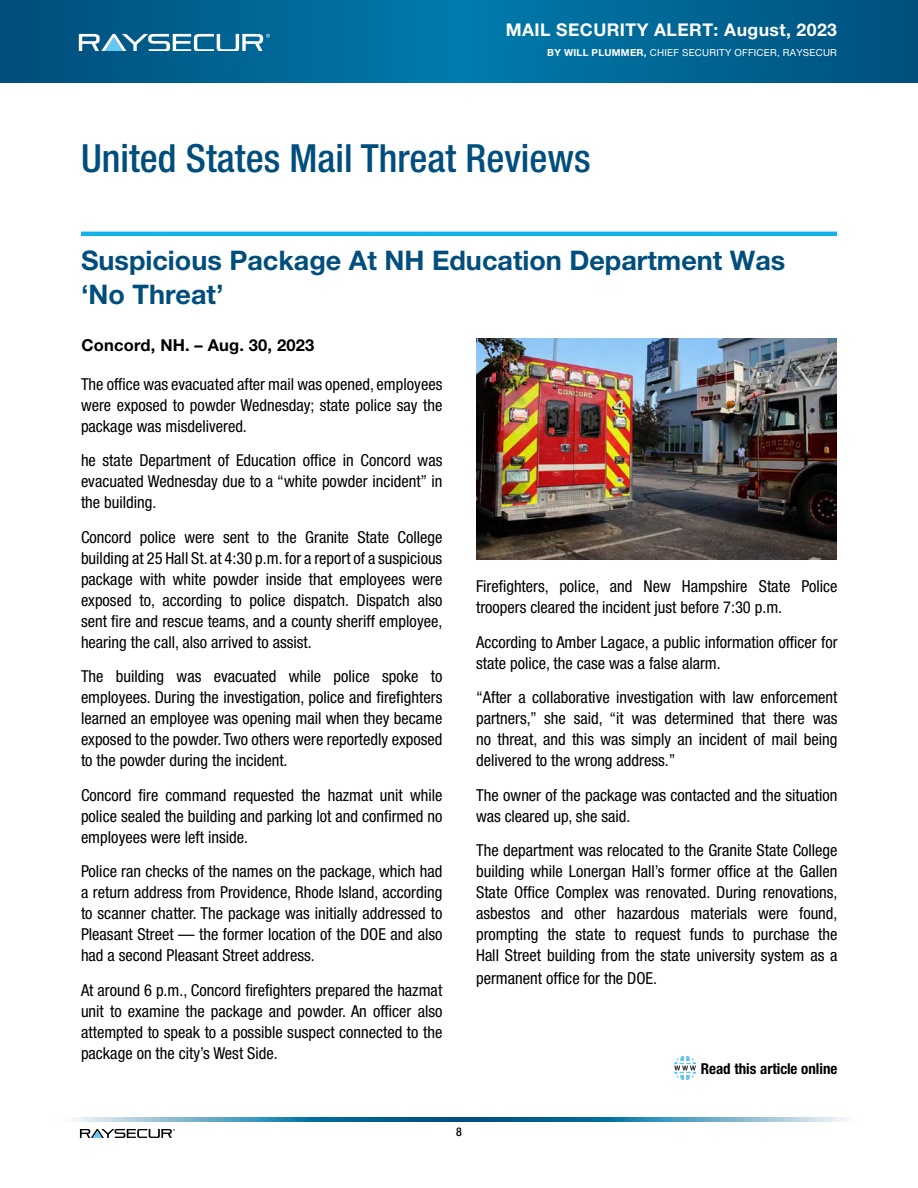
<style>
.page{position:relative;width:918px;height:1188px;background:#fff}
.page>*{position:absolute;margin:0;border:0;box-sizing:border-box;transform-origin:0 0}
.t1{font:500 condensed 38.85px "Helvetica Neue LT Pro";color:#004e7d}
.t2{font:700 27px/34.5px "Helvetica Neue LT Pro";color:#004e7d}
.t3{font:700 17.55px "Helvetica Neue LT Pro";letter-spacing:.025em;color:#fff}
.t4{font:condensed 16.5px/21px "Helvetica Neue LT Pro";color:#000;text-align:justify}
.t5{font:700 16.5px "Helvetica Neue LT Pro";letter-spacing:.01em;color:#000}
.t6{font:700 condensed 15px "Helvetica Neue LT Pro";color:#000}
.t7{font:500 condensed 12px "Helvetica Neue LT Pro";color:#000}
.t8{font:9.75px "Helvetica Neue LT Pro";letter-spacing:.025em;color:#fff}
.s1{font-weight:700}
</style>
<div class="page">
<svg style="left:459px;top:1118px;width:387px;height:3px"></svg>
<svg style="left:73px;top:1118px;width:386px;height:3px"></svg>
<svg style="left:80px;top:1129px;width:95px;height:9px"></svg>
<svg style="left:0;top:0;width:918px;height:82px;background:#006493"></svg>
<svg style="left:79px;top:34px;width:191px;height:17px"></svg>
<svg style="left:674px;top:1056px;width:22px;height:24px"></svg>
<hr style="left:81px;top:232px;width:756px;height:4px;background:#14b1e7">
<img style="left:476px;top:339px;width:361px;height:221px">
<p class="t3" style="left:506px;top:19px;width:333px">MAIL SECURITY ALERT: August, 2023</p>
<p class="t8" style="left:547px;top:46px;width:291px"><span class="s1">BY WILL PLUMMER,</span> CHIEF SECURITY OFFICER, RAYSECUR</p>
<h1 class="t1" style="left:81px;top:135px;width:511px">United States Mail Threat Reviews</h1>
<h2 class="t2" style="left:81px;top:242px;width:706px">Suspicious Package At NH Education Department Was ‘No Threat’</h2>
<p class="t5" style="left:82px;top:335px;width:234px">Concord, NH. – Aug. 30, 2023</p>
<p class="t4" style="left:81px;top:373px;width:363px">The office was evacuated after mail was opened, employees were exposed to powder Wednesday; state police say the package was misdelivered.</p>
<p class="t4" style="left:81px;top:450px;width:363px">he state Department of Education office in Concord was evacuated Wednesday due to a “white powder incident” in the building.</p>
<p class="t4" style="left:81px;top:526px;width:363px">Concord police were sent to the Granite State College building at 25 Hall St. at 4:30 p.m. for a report of a suspicious package with white powder inside that employees were exposed to, according to police dispatch. Dispatch also sent fire and rescue teams, and a county sheriff employee, hearing the call, also arrived to assist.</p>
<p class="t4" style="left:81px;top:666px;width:363px">The building was evacuated while police spoke to employees. During the investigation, police and firefighters learned an employee was opening mail when they became exposed to the powder. Two others were reportedly exposed to the powder during the incident.</p>
<p class="t4" style="left:81px;top:784px;width:363px">Concord fire command requested the hazmat unit while police sealed the building and parking lot and confirmed no employees were left inside.</p>
<p class="t4" style="left:81px;top:861px;width:363px">Police ran checks of the names on the package, which had a return address from Providence, Rhode Island, according to scanner chatter. The package was initially addressed to Pleasant Street — the former location of the DOE and also had a second Pleasant Street address.</p>
<p class="t4" style="left:81px;top:979px;width:363px">At around 6 p.m., Concord firefighters prepared the hazmat unit to examine the package and powder. An officer also attempted to speak to a possible suspect connected to the package on the city’s West Side.</p>
<p class="t4" style="left:476px;top:576px;width:363px">Firefighters, police, and New Hampshire State Police troopers cleared the incident just before 7:30 p.m.</p>
<p class="t4" style="left:476px;top:631px;width:363px">According to Amber Lagace, a public information officer for state police, the case was a false alarm.</p>
<p class="t4" style="left:476px;top:687px;width:363px">“After a collaborative investigation with law enforcement partners,” she said, “it was determined that there was no threat, and this was simply an incident of mail being delivered to the wrong address.”</p>
<p class="t4" style="left:476px;top:784px;width:363px">The owner of the package was contacted and the situation was cleared up, she said.</p>
<p class="t4" style="left:476px;top:840px;width:363px">The department was relocated to the Granite State College building while Lonergan Hall’s former office at the Gallen State Office Complex was renovated. During renovations, asbestos and other hazardous materials were found, prompting the state to request funds to purchase the Hall Street building from the state university system as a</p>
<p class="t4" style="left:476px;top:968px;width:183px">permanent office for the DOE.</p>
<p class="t6" style="left:701px;top:1060px;width:138px">Read this article online</p>
<p class="t7" style="left:456px;top:1124px;width:7px">8</p>
</div>
